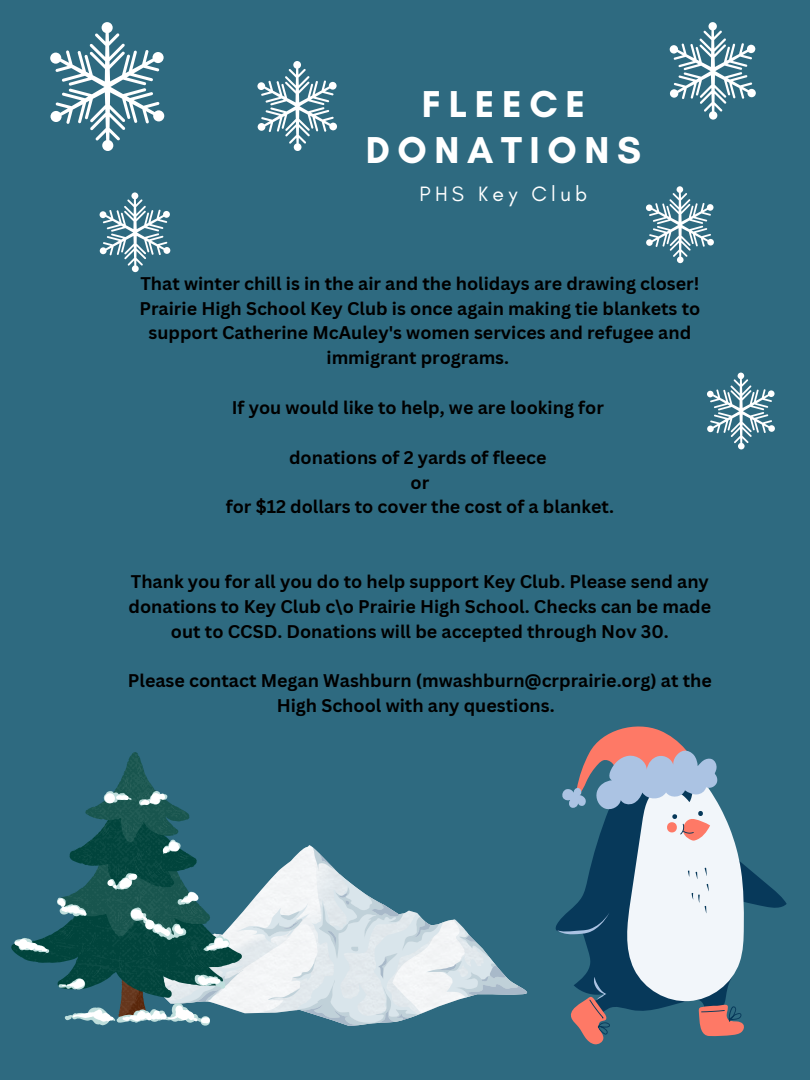
<style>
.page{position:relative;width:810px;height:1080px;background:#2e6a80}
.page>*{position:absolute;margin:0;border:0;box-sizing:border-box;transform-origin:0 0}
.t1{font:700 38.19px/45.8px "Glacial Indifference";letter-spacing:.2em;color:#fff;text-align:center}
.t2{font:21.19px "Glacial Indifference";letter-spacing:.2em;color:#fff}
.t3{font:700 17.88px/24.9px "Canva Sans";color:#000;text-align:center}
</style>
<div class="page">
<svg style="left:555px;top:866px;width:232px;height:65px"></svg>
<svg style="left:570px;top:726px;width:175px;height:319px"></svg>
<svg style="left:557px;top:750px;width:160px;height:251px"></svg>
<svg style="left:589px;top:782px;width:155px;height:253px;background:#95a8b6"></svg>
<svg style="left:50px;top:22px;width:114px;height:129px"></svg>
<svg style="left:257px;top:61px;width:80px;height:90px"></svg>
<svg style="left:670px;top:22px;width:86px;height:98px"></svg>
<svg style="left:646px;top:186px;width:68px;height:77px"></svg>
<svg style="left:707px;top:373px;width:68px;height:76px"></svg>
<svg style="left:100px;top:192px;width:70px;height:80px"></svg>
<svg style="left:241px;top:845px;width:287px;height:181px"></svg>
<svg style="left:11px;top:752px;width:230px;height:274px"></svg>
<h1 class="t1" style="left:366px;top:81px;width:277px">FLEECE<br>DONATIONS</h1>
<p class="t2" style="left:420px;top:181px;width:169px">PHS Key Club</p>
<p class="t3" style="left:139px;top:270px;width:562px">That winter chill is in the air and the holidays are drawing closer!<br>Prairie High School Key Club is once again making tie blankets to support Catherine McAuley's women services and refugee and immigrant programs.</p>
<p class="t3" style="left:232px;top:395px;width:374px">If you would like to help, we are looking for</p>
<p class="t3" style="left:226px;top:444px;width:390px">donations of 2 yards of fleece<br>or<br>for $12 dollars to cover the cost of a blanket.</p>
<p class="t3" style="left:129px;top:569px;width:584px">Thank you for all you do to help support Key Club. Please send any donations to Key Club c\o Prairie High School. Checks can be made out to CCSD. Donations will be accepted through Nov 30.</p>
<p class="t3" style="left:128px;top:668px;width:586px">Please contact Megan Washburn (mwashburn@crprairie.org) at the<br>High School with any questions.</p>
</div>
